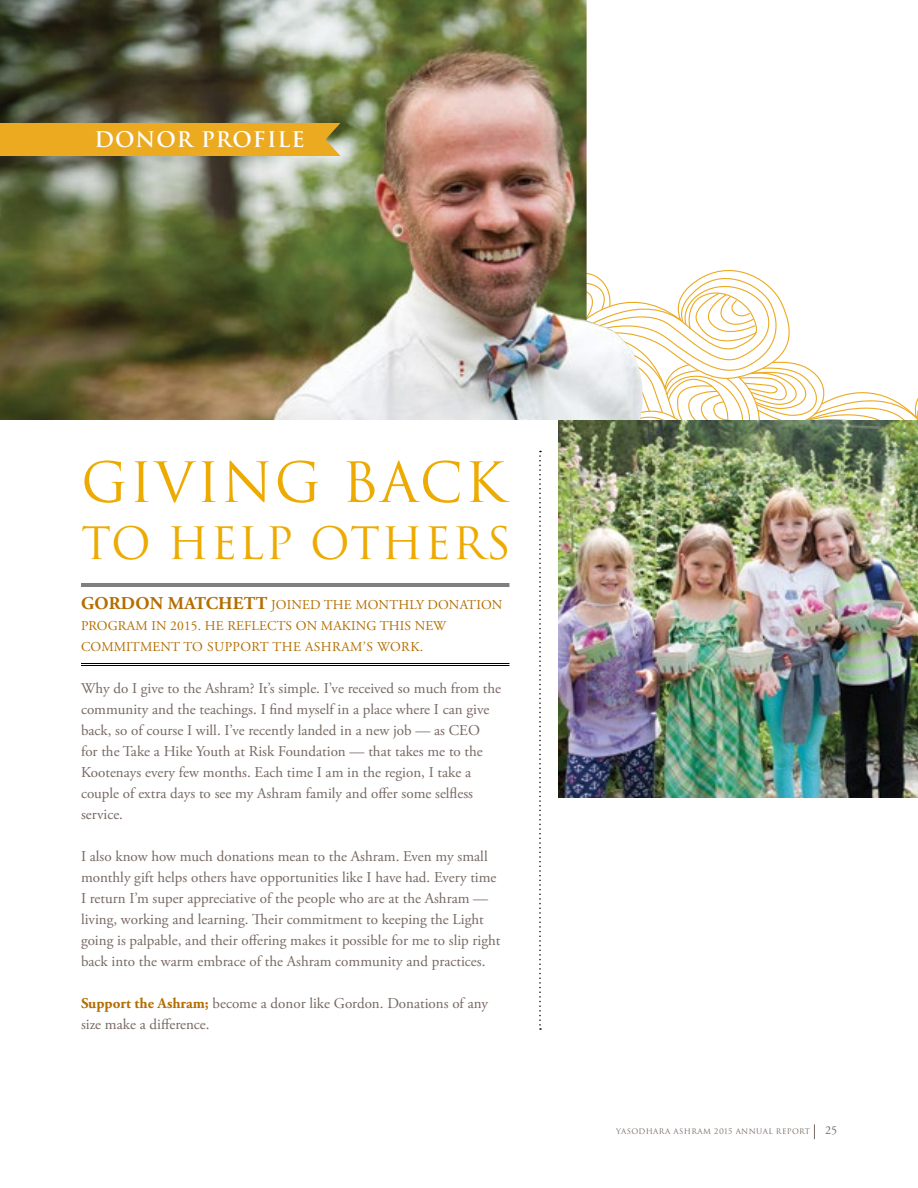
<style>
.page{position:relative;width:918px;height:1188px;background:#fff}
.page>*{position:absolute;margin:0;border:0;box-sizing:border-box;transform-origin:0 0}
.t1{font:54px "Trajan";letter-spacing:.03em;color:#edaa00}
.t2{font:43.5px "Trajan";letter-spacing:.03em;color:#edaa00}
.t3{font:700 21px "Trajan";letter-spacing:.05em;color:#fff}
.t4{font:15px/21px "Adobe Garamond Pro";color:#766761}
.t5{font:13.5px/21px "Adobe Garamond Pro";letter-spacing:.01em;color:#b36d01}
.t6{font:7.5px "Trajan";letter-spacing:.05em;color:#766761}
.s1{font-weight:700;font-size:18px}
.s2{font-weight:700;color:#b36d01}
.s3{font-family:"Adobe Garamond Pro";font-size:12px}
</style>
<div class="page">
<svg style="left:814px;top:1124px;width:1px;height:15px"></svg>
<svg style="left:643px;top:270px;width:275px;height:150px"></svg>
<img style="left:0;top:0;width:643px;height:420px">
<svg style="left:539px;top:451px;width:2px;height:579px"></svg>
<div style="left:0;top:123px;width:340px;height:33px;background:#ecaa20"></div>
<img style="left:558px;top:420px;width:360px;height:378px">
<hr style="left:81px;top:584px;width:428px;height:1px;background:#000">
<hr style="left:81px;top:586px;width:428px;height:1px;background:#000">
<hr style="left:81px;top:663px;width:428px;height:1px;background:#000">
<hr style="left:81px;top:665px;width:428px;height:1px;background:#000">
<h3 class="t3" style="left:94px;top:126px;width:212px">DONOR PROFILE</h3>
<h1 class="t1" style="left:81px;top:450px;width:426px">GIVING BACK</h1>
<h2 class="t2" style="left:81px;top:517px;width:431px">TO HELP OTHERS</h2>
<p class="t5" style="left:81px;top:595px;width:423px"><span class="s1">GORDON MATCHETT</span> JOINED THE MONTHLY DONATION<br>PROGRAM IN 2015. HE REFLECTS ON MAKING THIS NEW<br>COMMITMENT TO SUPPORT THE ASHRAM’S WORK.</p>
<p class="t4" style="left:81px;top:678px;width:422px">Why do I give to the Ashram? It’s simple. I’ve received so much from the community and the teachings. I find myself in a place where I can give back, so of course I will. I’ve recently landed in a new job — as CEO<br>for the Take a Hike Youth at Risk Foundation — that takes me to the Kootenays every few months. Each time I am in the region, I take a couple of extra days to see my Ashram family and offer some selfless service.</p>
<p class="t4" style="left:81px;top:846px;width:421px">I also know how much donations mean to the Ashram. Even my small monthly gift helps others have opportunities like I have had. Every time I return I’m super appreciative of the people who are at the Ashram — living, working and learning. Their commitment to keeping the Light going is palpable, and their offering makes it possible for me to slip right back into the warm embrace of the Ashram community and practices.</p>
<p class="t4" style="left:81px;top:993px;width:409px"><span class="s2">Support the Ashram;</span> become a donor like Gordon. Donations of any size make a difference.</p>
<p class="t6" style="left:616px;top:1127px;width:222px">YASODHARA ASHRAM 2015 ANNUAL REPORT <span class="s3">25</span></p>
</div>
